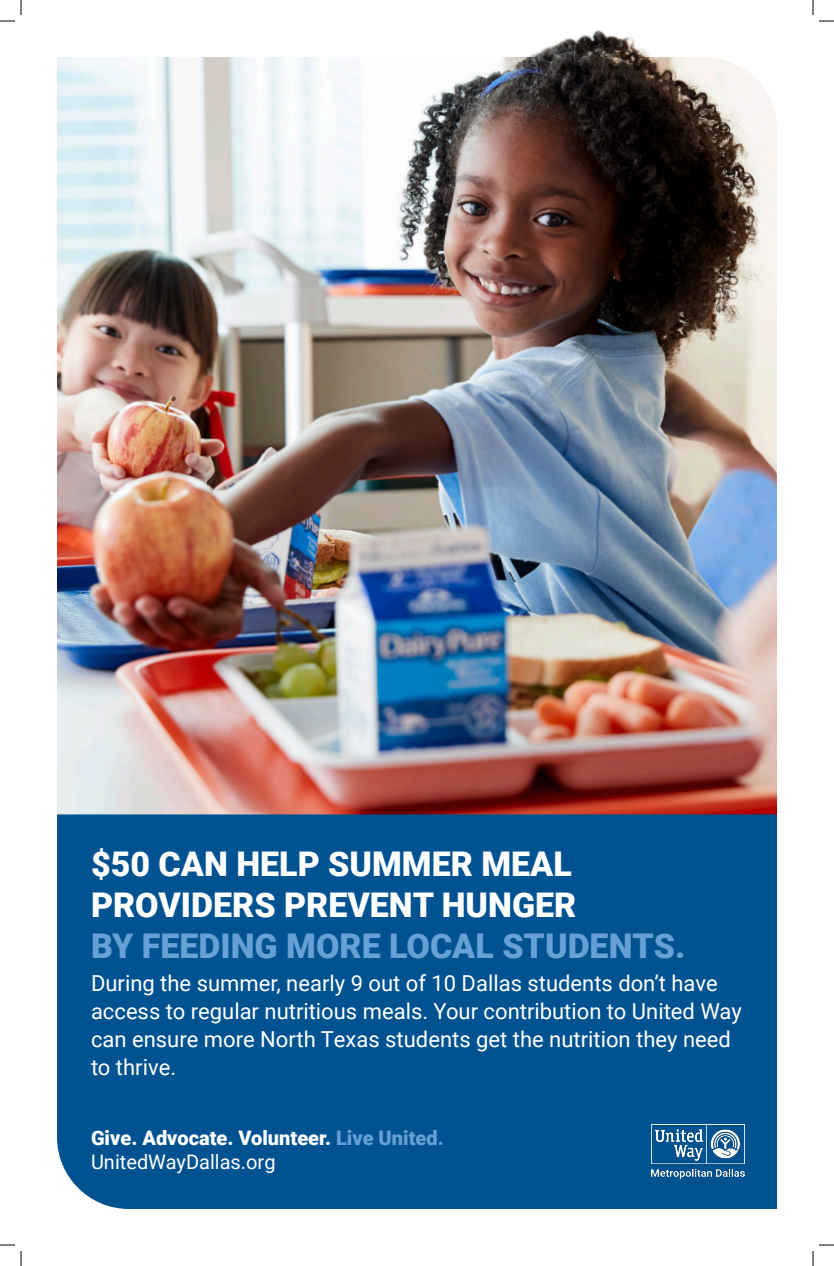
<style>
.page{position:relative;width:834px;height:1266px;background:#fff}
.page>*{position:absolute;margin:0;border:0;box-sizing:border-box;transform-origin:0 0}
.t1{font:900 34px/41px "Roboto";color:#fff}
.t2{font:900 34px "Roboto";color:#65a1d6}
.t3{font:22px/28px "Roboto";color:#fff}
.t4{font:900 20px "Roboto";color:#fff}
.t5{font:20px "Roboto";color:#fff}
.s1{color:#65a1d6}
</style>
<div class="page">
<div style="left:57px;top:814px;width:720px;height:395px;background:#015290"></div>
<img style="left:652px;top:1124px;width:92px;height:55px">
<img style="left:57px;top:30px;width:720px;height:784px">
<svg style="left:0;top:0;width:22px;height:22px"></svg>
<svg style="left:0;top:1244px;width:22px;height:22px"></svg>
<svg style="left:812px;top:0;width:22px;height:22px"></svg>
<svg style="left:812px;top:1244px;width:22px;height:22px"></svg>
<p class="t1" style="left:91px;top:842px;width:487px">$50 CAN HELP SUMMER MEAL<br>PROVIDERS PREVENT HUNGER</p>
<p class="t2" style="left:91px;top:922px;width:596px">BY FEEDING MORE LOCAL STUDENTS.</p>
<p class="t3" style="left:91px;top:969px;width:652px">During the summer, nearly 9 out of 10 Dallas students don’t have access to regular nutritious meals. Your contribution to United Way can ensure more North Texas students get the nutrition they need</p>
<p class="t3" style="left:91px;top:1053px;width:87px">to thrive.</p>
<p class="t4" style="left:91px;top:1124px;width:354px">Give. Advocate. Volunteer. <span class="s1">Live United.</span></p>
<p class="t5" style="left:91px;top:1148px;width:186px">UnitedWayDallas.org</p>
</div>
